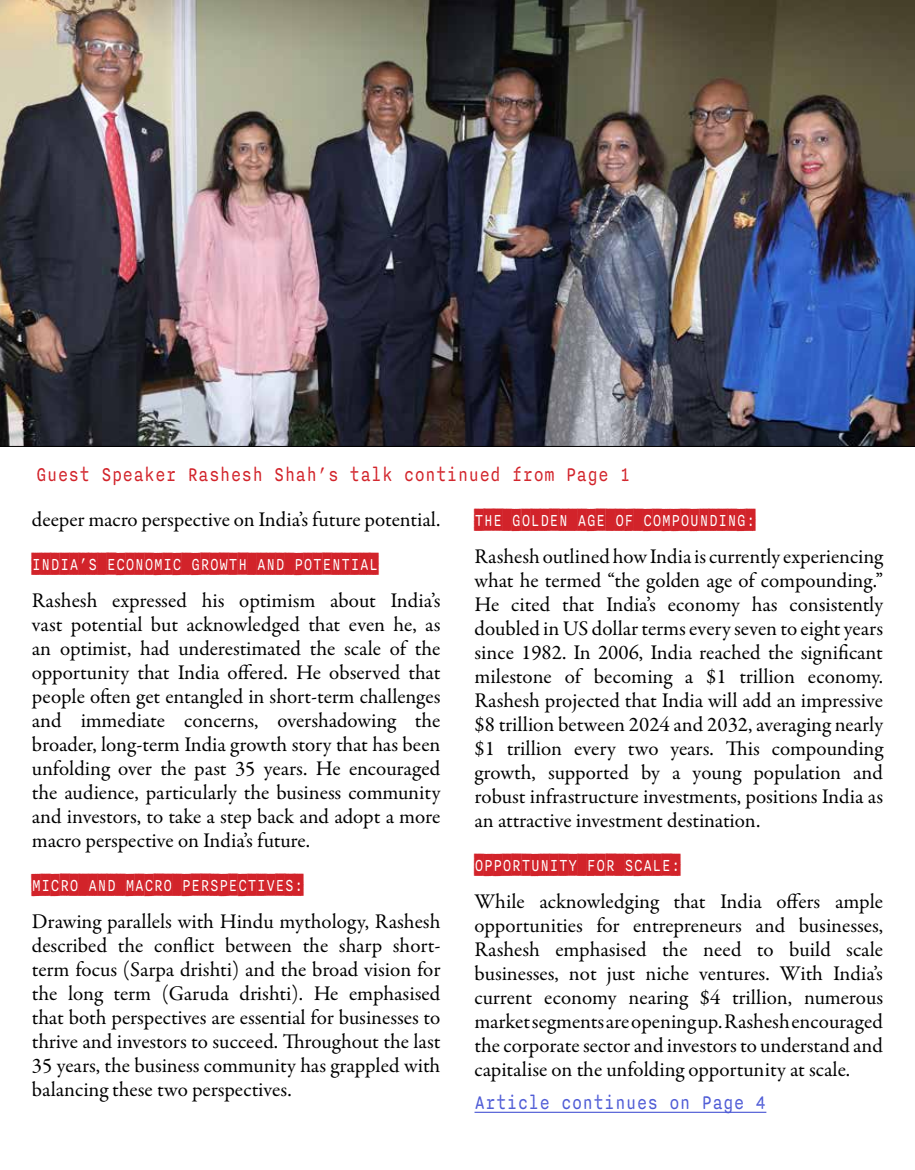
<style>
.page{position:relative;width:915px;height:1170px;background:#fff}
.page>*{position:absolute;margin:0;border:0;box-sizing:border-box;transform-origin:0 0}
.t1{font:22.5px "Nitti Typewriter";color:#d2232a;scale:.8 1}
.t2{font:22.5px "Nitti Typewriter";color:#4f5cd6;scale:.8 1}
.t3{font:21px/24px "Garamond Premr Pro";color:#000;text-align:justify}
.t4{font:19.5px "Nitti Typewriter Cameo";color:#d2232a;scale:.8 1}
</style>
<div class="page">
<img style="left:0;top:0;width:914px;height:446px">
<hr style="left:474px;top:1111px;width:292px;height:1px;background:#4f5cd6">
<p class="t1" style="left:36px;top:458px;width:744px">Guest Speaker Rashesh Shah’s talk continued from Page 1</p>
<p class="t3" style="left:32px;top:507px;width:410px">deeper macro perspective on India’s future potential.</p>
<p class="t4" style="left:32px;top:550px;width:434px">INDIA’S ECONOMIC GROWTH AND POTENTIAL</p>
<p class="t3" style="left:32px;top:588px;width:410px">Rashesh expressed his optimism about India’s vast potential but acknowledged that even he, as an optimist, had underestimated the scale of the opportunity that India offered. He observed that people often get entangled in short-term challenges and immediate concerns, overshadowing the broader, long-term India growth story that has been unfolding over the past 35 years. He encouraged the audience, particularly the business community and investors, to take a step back and adopt a more macro perspective on India’s future.</p>
<p class="t4" style="left:32px;top:871px;width:341px">MICRO AND MACRO PERSPECTIVES:</p>
<p class="t3" style="left:32px;top:909px;width:410px">Drawing parallels with Hindu mythology, Rashesh described the conflict between the sharp short&shy;term focus (Sarpa drishti) and the broad vision for the long term (Garuda drishti). He emphasised that both perspectives are essential for businesses to thrive and investors to succeed. Throughout the last 35 years, the business community has grappled with balancing these two perspectives.</p>
<p class="t4" style="left:474px;top:506px;width:353px">THE GOLDEN AGE OF COMPOUNDING:</p>
<p class="t3" style="left:474px;top:544px;width:410px">Rashesh outlined how India is currently experiencing what he termed “the golden age of compounding.” He cited that India’s economy has consistently doubled in US dollar terms every seven to eight years since 1982. In 2006, India reached the significant milestone of becoming a $1 trillion economy.<br>Rashesh projected that India will add an impressive $8 trillion between 2024 and 2032, averaging nearly $1 trillion every two years. This compounding growth, supported by a young population and robust infrastructure investments, positions India as an attractive investment destination.</p>
<p class="t4" style="left:474px;top:851px;width:259px">OPPORTUNITY FOR SCALE:</p>
<p class="t3" style="left:474px;top:889px;width:410px">While acknowledging that India offers ample opportunities for entrepreneurs and businesses, Rashesh emphasised the need to build scale businesses, not just niche ventures. With India’s current economy nearing $4 trillion, numerous market segments are opening up. Rashesh encouraged the corporate sector and investors to understand and capitalise on the unfolding opportunity at scale.</p>
<p class="t2" style="left:474px;top:1086px;width:366px">Article continues on Page 4</p>
</div>
